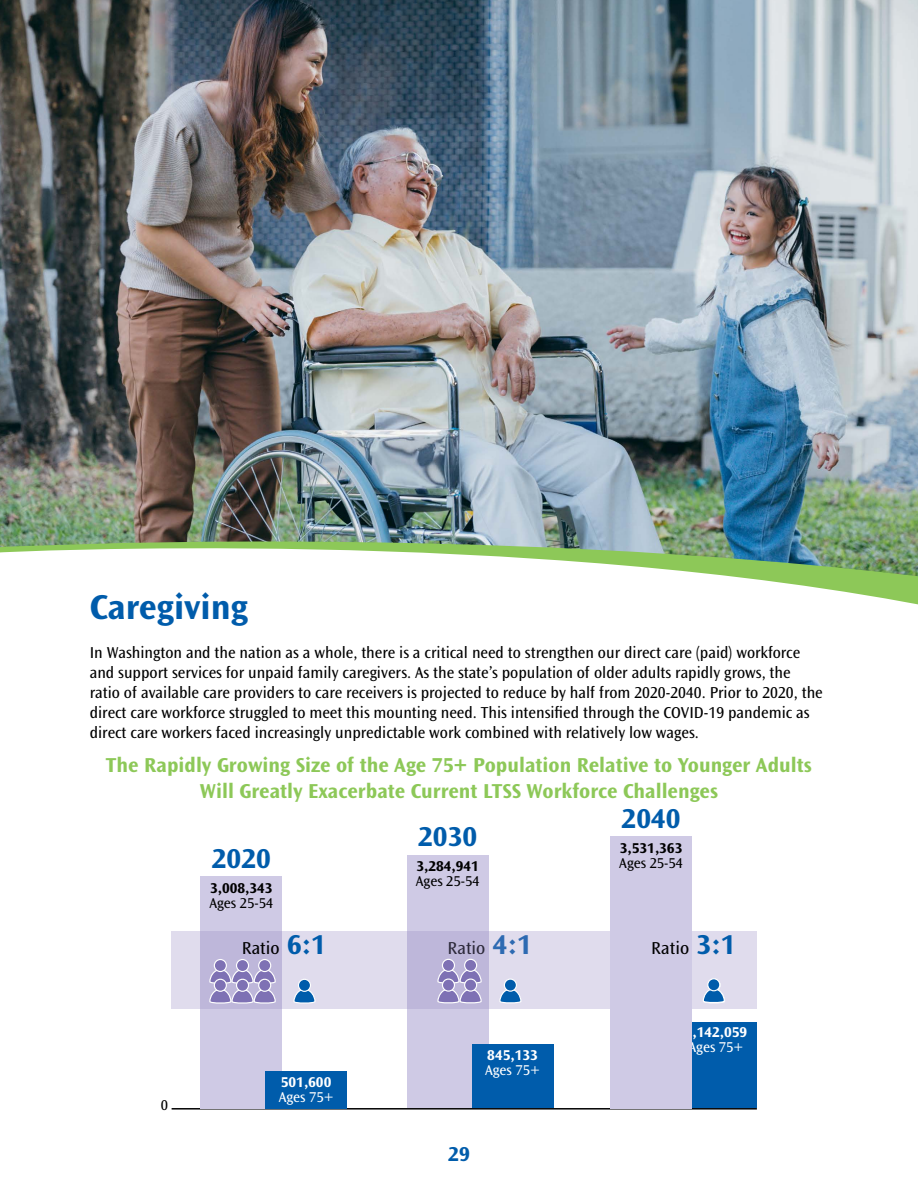
<style>
.page{position:relative;width:918px;height:1188px;background:#fff}
.page>*{position:absolute;margin:0;border:0;box-sizing:border-box;transform-origin:0 0}
.t1{font:700 36px "Ocean Sans Std";color:#005cab}
.t2{font:700 28.5px "Ocean Sans Std";color:#005cab}
.t3{font:700 21px/25.2px "Ocean Sans Std";color:#8dc858;text-align:center}
.t4{font:700 21px "Ocean Sans Std";color:#005cab}
.t5{font:18px "Ocean Sans Std";color:#000}
.t6{font:16.5px/19.8px "Ocean Sans Std";color:#000}
.t7{font:700 14.85px/15px "Ocean Sans Std";color:#000}
.t8{font:700 14.85px/15px "Ocean Sans Std";color:#fff}
.t9{font:14.85px "Ocean Sans Std";color:#000}
.s1{font-weight:400}
.s2{font-weight:700;font-size:28.5px;color:#005cab}
</style>
<div class="page">
<hr style="left:172px;top:1108px;width:585px;height:2px;background:#000">
<div style="left:407px;top:855px;width:82px;height:252px;background:#cfcae5"></div>
<div style="left:200px;top:877px;width:82px;height:232px;background:#cfcae5"></div>
<div style="left:265px;top:1071px;width:82px;height:38px;background:#005cab"></div>
<svg style="left:172px;top:932px;width:585px;height:77px;background:#d7d2e8"></svg>
<div style="left:214px;top:960px;width:12px;height:12px;background:#7e71b4;border-radius:50%"></div>
<div style="left:214px;top:959px;width:13px;height:13px;border:1px solid #fff;border-radius:50%"></div>
<div style="left:237px;top:960px;width:12px;height:12px;background:#7e71b4;border-radius:50%"></div>
<div style="left:236px;top:959px;width:13px;height:13px;border:1px solid #fff;border-radius:50%"></div>
<div style="left:259px;top:960px;width:12px;height:12px;background:#7e71b4;border-radius:50%"></div>
<div style="left:258px;top:959px;width:13px;height:13px;border:1px solid #fff;border-radius:50%"></div>
<svg style="left:209px;top:969px;width:67px;height:35px;background:#a79ecc"></svg>
<div style="left:259px;top:979px;width:12px;height:12px;background:#7e71b4;border-radius:50%"></div>
<div style="left:258px;top:979px;width:13px;height:13px;border:1px solid #fff;border-radius:50%"></div>
<svg style="left:293px;top:989px;width:23px;height:15px"></svg>
<div style="left:298px;top:979px;width:12px;height:12px;background:#005cab;border-radius:50%"></div>
<div style="left:298px;top:979px;width:13px;height:13px;border:1px solid #fff;border-radius:50%"></div>
<div style="left:442px;top:959px;width:12px;height:12px;background:#7e71b4;border-radius:50%"></div>
<div style="left:442px;top:959px;width:13px;height:13px;border:1px solid #fff;border-radius:50%"></div>
<div style="left:465px;top:959px;width:12px;height:12px;background:#7e71b4;border-radius:50%"></div>
<div style="left:464px;top:959px;width:13px;height:13px;border:1px solid #fff;border-radius:50%"></div>
<svg style="left:437px;top:969px;width:45px;height:34px"></svg>
<div style="left:465px;top:979px;width:12px;height:12px;background:#7e71b4;border-radius:50%"></div>
<div style="left:464px;top:979px;width:13px;height:13px;border:1px solid #fff;border-radius:50%"></div>
<svg style="left:499px;top:988px;width:23px;height:15px"></svg>
<div style="left:504px;top:979px;width:12px;height:12px;background:#005cab;border-radius:50%"></div>
<div style="left:504px;top:979px;width:13px;height:13px;border:1px solid #fff;border-radius:50%"></div>
<div style="left:708px;top:979px;width:13px;height:13px;border:1px solid #fff;border-radius:50%"></div>
<div style="left:472px;top:1044px;width:82px;height:64px;background:#005cab"></div>
<svg style="left:702px;top:988px;width:24px;height:15px"></svg>
<div style="left:708px;top:979px;width:12px;height:12px;background:#005cab;border-radius:50%"></div>
<div style="left:707px;top:978px;width:13px;height:13px;border:1px solid #fff;border-radius:50%"></div>
<div style="left:675px;top:1022px;width:82px;height:85px;background:#005cab"></div>
<img style="left:0;top:0;width:918px;height:522px">
<img style="left:0;top:525px;width:918px;height:80px">
<div style="left:610px;top:836px;width:82px;height:273px;background:#cfcae5"></div>
<p class="t1" style="left:90px;top:587px;width:160px">Caregiving</p>
<p class="t6" style="left:90px;top:643px;width:735px">In Washington and the nation as a whole, there is a critical need to strengthen our direct care (paid) workforce and support services for unpaid family caregivers. As the state’s population of older adults rapidly grows, the ratio of available care providers to care receivers is projected to reduce by half from 2020-2040. Prior to 2020, the</p>
<p class="t6" style="left:90px;top:703px;width:721px">direct care workforce struggled to meet this mounting need. This intensifed through the COVID-19 pandemic as direct care workers faced increasingly unpredictable work combined with relatively low wages.</p>
<p class="t3" style="left:106px;top:753px;width:707px">The Rapidly Growing Size of the Age 75+ Population Relative to Younger Adults<br>Will Greatly Exacerbate Current LTSS Workforce Challenges</p>
<p class="t2" style="left:622px;top:803px;width:61px">2040</p>
<p class="t2" style="left:418px;top:821px;width:61px">2030</p>
<p class="t2" style="left:212px;top:843px;width:61px">2020</p>
<p class="t7" style="left:619px;top:840px;width:65px">3,531,363<br><span class="s1">Ages 25-54</span></p>
<p class="t7" style="left:416px;top:859px;width:65px">3,284,941<br><span class="s1">Ages 25-54</span></p>
<p class="t7" style="left:209px;top:881px;width:65px">3,008,343<br><span class="s1">Ages 25-54</span></p>
<p class="t5" style="left:242px;top:938px;width:86px">Ratio <span class="s2">6:1</span></p>
<p class="t5" style="left:651px;top:938px;width:86px">Ratio <span class="s2">3:1</span></p>
<p class="t5" style="left:448px;top:938px;width:86px">Ratio <span class="s2">4:1</span></p>
<p class="t9" style="left:161px;top:1097px;width:9px">0</p>
<p class="t8" style="left:279px;top:1074px;width:56px">501,600<br><span class="s1">Ages 75+</span></p>
<p class="t8" style="left:485px;top:1048px;width:56px">845,133<br><span class="s1">Ages 75+</span></p>
<p class="t4" style="left:448px;top:1143px;width:23px">29</p>
<p class="t8" style="left:685px;top:1025px;width:64px">1,142,059<br><span class="s1">Ages 75+</span></p>
</div>
